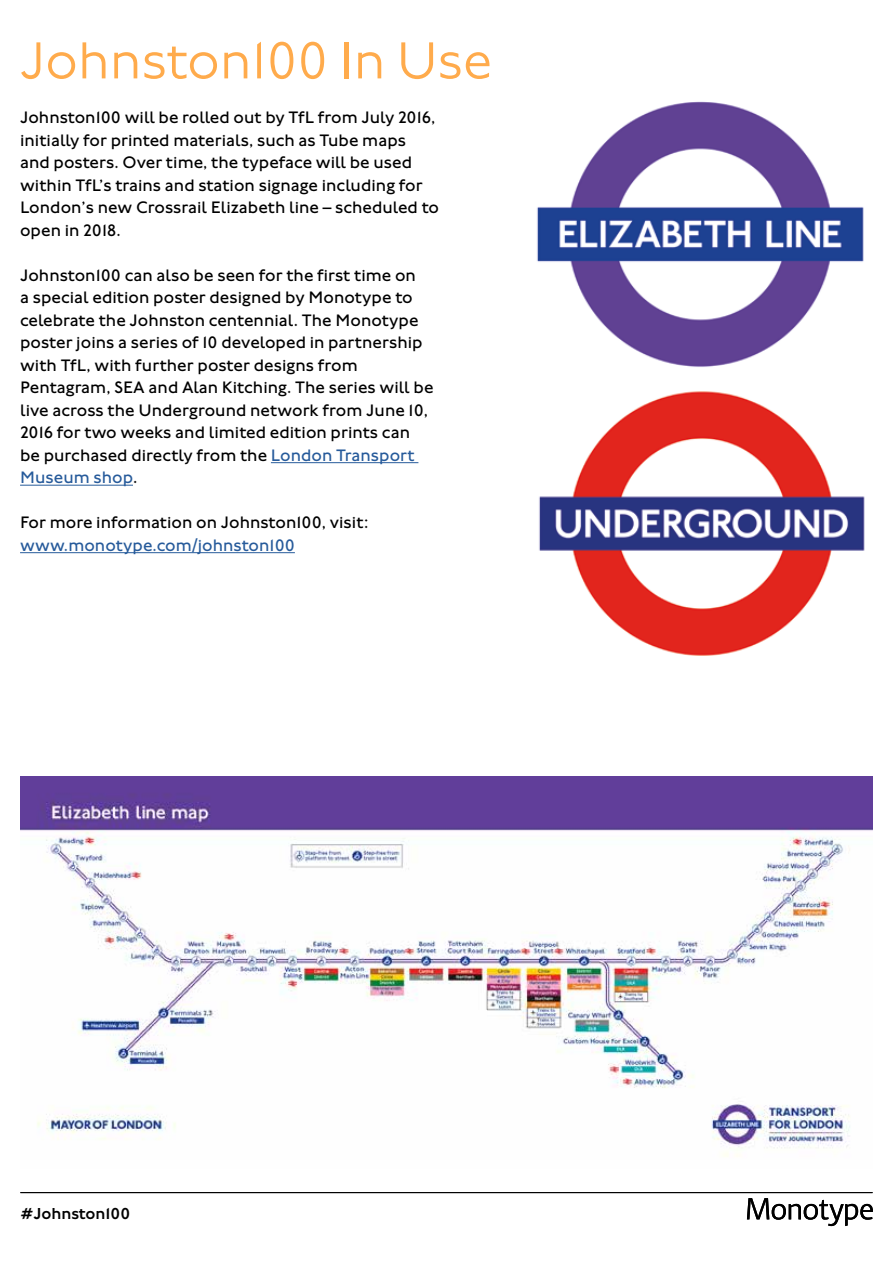
<style>
.page{position:relative;width:893px;height:1263px;background:#fff}
.page>*{position:absolute;margin:0;border:0;box-sizing:border-box;transform-origin:0 0}
.t1{font:300 54px "Johnston 100";letter-spacing:.005em;color:#ffab4c}
.t2{font:17.25px/22.5px "Johnston 100";letter-spacing:.005em;color:#000}
.t3{font:17.25px "Johnston 100";letter-spacing:.005em;color:#275b9b}
.t4{font:500 16.5px "Johnston 100";color:#000}
.s1{color:#275b9b}
</style>
<div class="page">
<hr style="left:271px;top:462px;width:147px;height:1px;background:#275b9b">
<hr style="left:20px;top:485px;width:113px;height:1px;background:#275b9b">
<hr style="left:20px;top:552px;width:275px;height:1px;background:#275b9b">
<img style="left:537px;top:101px;width:327px;height:266px">
<img style="left:539px;top:391px;width:326px;height:265px">
<img style="left:20px;top:777px;width:852px;height:380px">
<svg style="left:747px;top:1198px;width:126px;height:28px"></svg>
<hr style="left:20px;top:1192px;width:853px;height:1px;background:#000">
<h1 class="t1" style="left:20px;top:31px;width:473px">Johnston100 In Use</h1>
<p class="t2" style="left:20px;top:107px;width:421px">Johnston100 will be rolled out by TfL from July 2016, initially for printed materials, such as Tube maps and posters. Over time, the typeface will be used within TfL’s trains and station signage including for London’s new Crossrail Elizabeth line – scheduled to open in 2018.</p>
<p class="t2" style="left:20px;top:264px;width:415px">Johnston100 can also be seen for the first time on<br>a special edition poster designed by Monotype to celebrate the Johnston centennial. The Monotype poster joins a series of 10 developed in partnership with TfL, with further poster designs from Pentagram, SEA and Alan Kitching. The series will be live across the Underground network from June 10, 2016 for two weeks and limited edition prints can be purchased directly from the <span class="s1">London Transport Museum shop</span>.</p>
<p class="t2" style="left:20px;top:512px;width:350px">For more information on Johnston100, visit:</p>
<p class="t3" style="left:20px;top:536px;width:276px">www.monotype.com/johnston100</p>
<p class="t4" style="left:20px;top:1204px;width:111px">#Johnston100</p>
</div>
